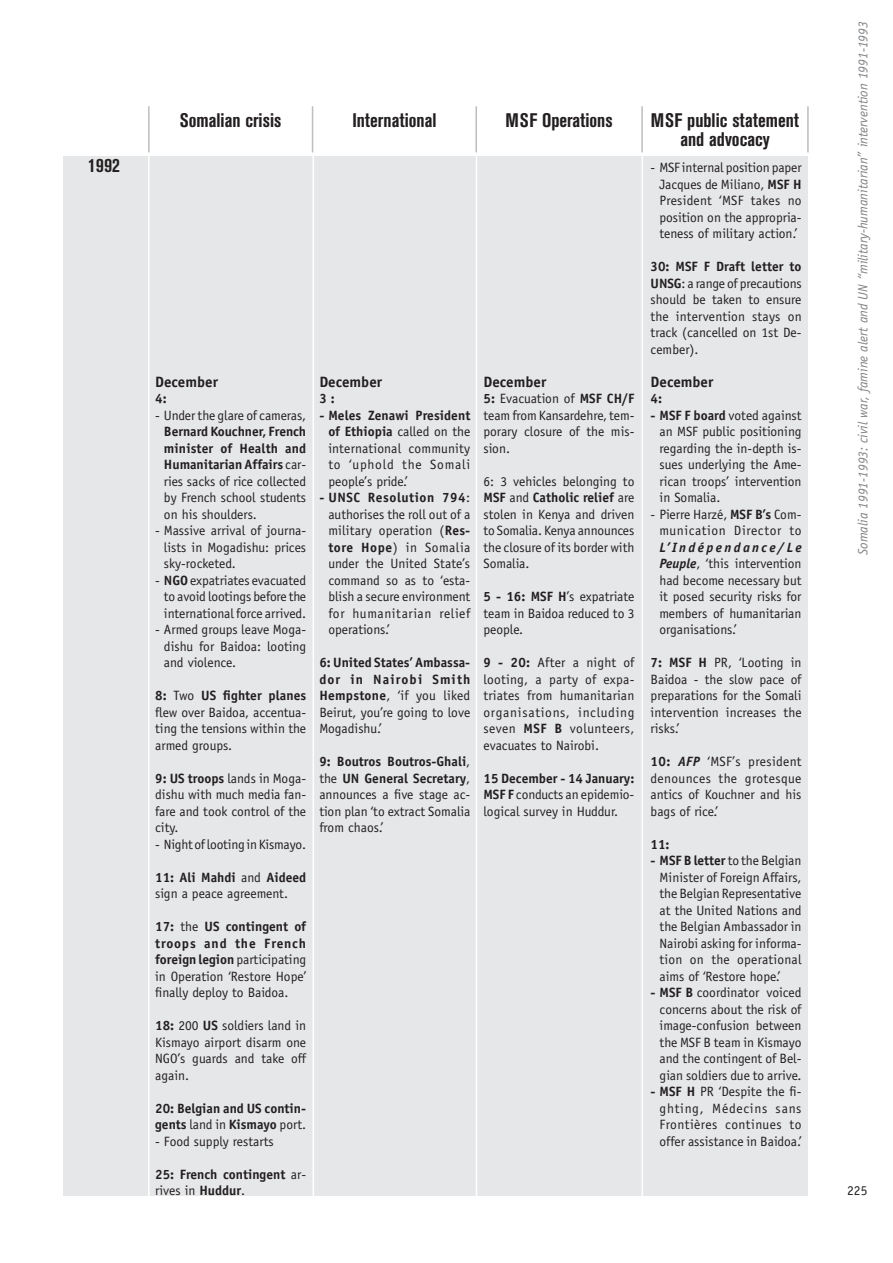
<style>
.page{position:relative;width:893px;height:1263px;background:#fff}
.page>*{position:absolute;margin:0;border:0;box-sizing:border-box;transform-origin:0 0}
.t1{font:700 condensed 19.5px/19.5px "Akzidenz Grotesk BE";color:#231f20;text-align:center}
.t2{font:700 15px "Officina Sans";color:#231f20}
.t3{font:13.5px/16.5px "Officina Sans";color:#231f20;text-align:justify}
.t4{font:700 13.5px/16.5px "Officina Sans";color:#231f20}
.t5{font:italic 13.5px "Officina Sans";color:#808285}
.t6{font:13.5px/16.5px "Officina Sans";letter-spacing:.03em;color:#231f20;text-align:right}
.s1{font-weight:700}
.s2{font-weight:400}
.s3{font-weight:700;font-style:italic}
</style>
<div class="page">
<div style="left:64px;top:156px;width:744px;height:1039px;background:#e6e7e9"></div>
<hr style="left:148px;top:106px;width:2px;height:46px;background:#bcbdc0">
<hr style="left:312px;top:106px;width:1px;height:46px;background:#bcbdc0">
<hr style="left:475px;top:106px;width:2px;height:46px;background:#bcbdc0">
<hr style="left:641px;top:106px;width:2px;height:46px;background:#bcbdc0">
<hr style="left:807px;top:106px;width:2px;height:46px;background:#bcbdc0">
<hr style="left:148px;top:153px;width:2px;height:1059px;background:#fff">
<hr style="left:313px;top:153px;width:1px;height:1059px;background:#fff">
<hr style="left:476px;top:153px;width:1px;height:1059px;background:#fff">
<hr style="left:642px;top:153px;width:1px;height:1059px;background:#fff">
<h1 class="t1" style="left:88px;top:156px;width:33px">1992</h1>
<h1 class="t1" style="left:180px;top:111px;width:103px">Somalian crisis</h1>
<h1 class="t1" style="left:352px;top:111px;width:86px">International</h1>
<h1 class="t1" style="left:506px;top:111px;width:109px">msf Operations</h1>
<h1 class="t1" style="left:651px;top:111px;width:150px">MSF public statement and advocacy</h1>
<p class="t2" style="left:155px;top:372px;width:64px">December</p>
<p class="t4" style="left:155px;top:390px;width:13px">4:</p>
<p class="t3" style="left:155px;top:407px;width:152px">- Under the glare of cameras,</p>
<p class="t3" style="left:164px;top:424px;width:144px"><span class="s1">Bernard Kouchner, French minister of Health and Humanitarian Affairs</span> car&shy;ries sacks of rice collected by French school students on his shoulders.</p>
<p class="t3" style="left:164px;top:522px;width:144px;text-indent:-9px">- Massive arrival of journa&shy;lists in Mogadishu: prices sky-rocketed.</p>
<p class="t3" style="left:164px;top:572px;width:144px;text-indent:-9px">- <span class="s1">NGO</span> expatriates evacuated to avoid lootings before the international force arrived.</p>
<p class="t3" style="left:164px;top:621px;width:144px;text-indent:-9px">- Armed groups leave Moga&shy;dishu for Baidoa: looting and violence.</p>
<p class="t3" style="left:155px;top:687px;width:152px"><span class="s1">8:</span> Two <span class="s1">US fighter planes </span>flew over Baidoa, accentua&shy;ting the tensions within the armed groups.</p>
<p class="t3" style="left:155px;top:770px;width:152px"><span class="s1">9: US troops</span> lands in Moga&shy;dishu with much media fan&shy;fare and took control of the city.</p>
<p class="t3" style="left:155px;top:836px;width:152px">- Night of looting in Kismayo.</p>
<p class="t3" style="left:155px;top:869px;width:152px"><span class="s1">11: Ali Mahdi</span> and <span class="s1">Aideed </span>sign a peace agreement.</p>
<p class="t3" style="left:155px;top:918px;width:152px"><span class="s1">17:</span> the <span class="s1">US contingent of troops and the French foreign legion</span> participating in Operation ‘Restore Hope’ finally deploy to Baidoa.</p>
<p class="t3" style="left:155px;top:1017px;width:153px"><span class="s1">18:</span> 200 <span class="s1">US</span> soldiers land in Kismayo airport disarm one NGO’s guards and take off again.</p>
<p class="t4" style="left:155px;top:1100px;width:152px">20: Belgian and US contin&shy;gents <span class="s2">land in</span> Kismayo <span class="s2">port.</span></p>
<p class="t3" style="left:155px;top:1133px;width:120px">- Food supply restarts</p>
<p class="t4" style="left:155px;top:1166px;width:152px">25: French contingent <span class="s2">ar&shy;rives in</span> Huddur<span class="s2">.</span></p>
<p class="t2" style="left:319px;top:372px;width:64px">December</p>
<p class="t4" style="left:319px;top:390px;width:17px">3 :</p>
<p class="t3" style="left:328px;top:407px;width:143px;text-indent:-9px"><span class="s1">- Meles Zenawi President of Ethiopia</span> called on the international community to ‘uphold the Somali people’s pride.’</p>
<p class="t3" style="left:328px;top:489px;width:143px;text-indent:-9px"><span class="s1">- UNSC Resolution 794</span>: authorises the roll out of a military operation (<span class="s1">Res&shy;tore Hope</span>) in Somalia under the United State’s command so as to ‘esta&shy;blish a secure environment for humanitarian relief operations.’</p>
<p class="t4" style="left:319px;top:654px;width:153px;text-align:justify">6: United States’ Ambassa&shy;dor in Nairobi Smith Hempstone<span class="s2">, ‘if you liked Beirut, you’re going to love Mogadishu.’</span></p>
<p class="t3" style="left:319px;top:753px;width:152px"><span class="s1">9: Boutros Boutros-Ghali</span>, the <span class="s1">UN General Secretary</span>, announces a five stage ac&shy;tion plan ‘to extract Somalia from chaos.’</p>
<p class="t2" style="left:483px;top:372px;width:64px">December</p>
<p class="t3" style="left:483px;top:391px;width:152px"><span class="s1">5:</span> Evacuation of <span class="s1">MSF CH/F </span>team from Kansardehre, tem&shy;porary closure of the mis&shy;sion.</p>
<p class="t3" style="left:483px;top:473px;width:152px">6: 3 vehicles belonging to <span class="s1">MSF</span> and <span class="s1">Catholic relief</span> are stolen in Kenya and driven to Somalia. Kenya announces the closure of its border with Somalia.</p>
<p class="t3" style="left:483px;top:588px;width:152px"><span class="s1">5 - 16: MSF H</span>’s expatriate team in Baidoa reduced to 3 people.</p>
<p class="t3" style="left:483px;top:654px;width:152px"><span class="s1">9 - 20:</span> After a night of looting, a party of expa&shy;triates from humanitarian organisations, including seven <span class="s1">MSF B</span> volunteers, evacuates to Nairobi.</p>
<p class="t3" style="left:483px;top:770px;width:152px"><span class="s1">15 December - 14 January:<br>MSF F</span> conducts an epidemio&shy;logical survey in Huddur.</p>
<p class="t3" style="left:659px;top:159px;width:144px;text-indent:-9px">- MSF internal position paper Jacques de Miliano, <span class="s1">MSF H </span>President ‘MSF takes no position on the appropria&shy;teness of military action.’</p>
<p class="t3" style="left:651px;top:258px;width:153px"><span class="s1">30: MSF F Draft letter to UNSG</span>: a range of precautions should be taken to ensure the intervention stays on track (cancelled on 1st De&shy;cember).</p>
<p class="t2" style="left:651px;top:372px;width:64px">December</p>
<p class="t4" style="left:651px;top:390px;width:13px">4:</p>
<p class="t3" style="left:660px;top:407px;width:143px;text-indent:-9px"><span class="s1">- MSF F board</span> voted against an MSF public positioning regarding the in-depth is&shy;sues underlying the Ame&shy;rican troops’ intervention in Somalia.</p>
<p class="t6" style="left:651px;top:506px;width:152px">- Pierre Harzé, <span class="s1">MSF B’s</span> Com&shy;munication Director to</p>
<p class="t3" style="left:659px;top:539px;width:144px"><span class="s3">L’Indépendance/Le Peuple</span>, ‘this intervention had become necessary but it posed security risks for members of humanitarian organisations.’</p>
<p class="t3" style="left:651px;top:654px;width:153px"><span class="s1">7: MSF H</span> PR, ‘Looting in Baidoa - the slow pace of preparations for the Somali intervention increases the risks.’</p>
<p class="t3" style="left:651px;top:753px;width:152px"><span class="s1">10:</span> <span class="s3">AFP</span> ‘MSF’s president denounces the grotesque antics of Kouchner and his bags of rice.’</p>
<p class="t4" style="left:651px;top:836px;width:21px">11:</p>
<p class="t3" style="left:660px;top:852px;width:143px;text-indent:-9px"><span class="s1">- MSF B letter</span> to the Belgian Minister of Foreign Affairs, the Belgian Representative at the United Nations and the Belgian Ambassador in Nairobi asking for informa&shy;tion on the operational aims of ‘Restore hope.’</p>
<p class="t3" style="left:660px;top:984px;width:143px;text-indent:-9px"><span class="s1">- MSF B</span> coordinator voiced concerns about the risk of image-confusion between the MSF B team in Kismayo and the contingent of Bel&shy;gian soldiers due to arrive.</p>
<p class="t3" style="left:660px;top:1083px;width:143px;text-indent:-9px"><span class="s1">- MSF H</span> PR ‘Despite the fi&shy;ghting, Médecins sans Frontières continues to offer assistance in Baidoa.’</p>
<p class="t5" style="left:855px;top:555px;width:535px;rotate:-90deg">Somalia 1991-1993: civil war, famine alert and UN “military-humanitarian” intervention 1991-1993</p>
<p class="t3" style="left:847px;top:1183px;width:22px">225</p>
</div>
